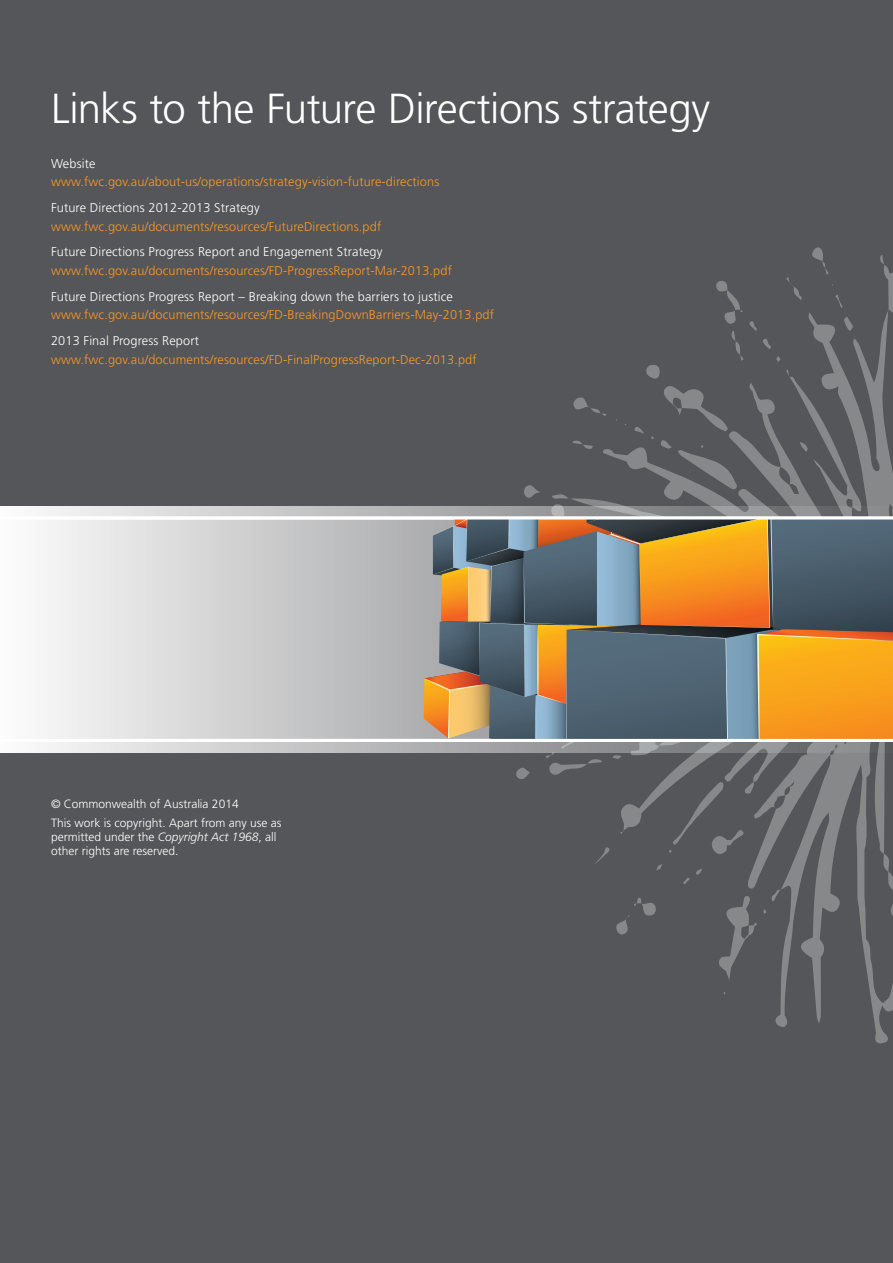
<style>
.page{position:relative;width:893px;height:1263px;background:#555659}
.page>*{position:absolute;margin:0;border:0;box-sizing:border-box;transform-origin:0 0}
.t1{font:300 42px "Frutiger";letter-spacing:-.015em;color:#fff}
.t2{font:300 12.75px "Frutiger";letter-spacing:.01em;color:#f79727}
.t3{font:300 12.75px "Frutiger";letter-spacing:.01em;color:#fff}
.t4{font:300 12px/19.4px "Frutiger";color:#fff}
.s1{font-style:italic}
</style>
<div class="page">
<svg style="left:495px;top:247px;width:398px;height:796px"></svg>
<svg style="left:0;top:506px;width:893px;height:246px;background:#b1b1b2"></svg>
<svg style="left:0;top:516px;width:893px;height:226px;background:#b2a898"></svg>
<h1 class="t1" style="left:51px;top:85px;width:661px">Links to the Future Directions strategy</h1>
<p class="t3" style="left:51px;top:156px;width:46px">Website</p>
<p class="t2" style="left:51px;top:175px;width:390px">www.fwc.gov.au/about-us/operations/strategy-vision-future-directions</p>
<p class="t3" style="left:51px;top:200px;width:210px">Future Directions 2012-2013 Strategy</p>
<p class="t2" style="left:51px;top:219px;width:332px">www.fwc.gov.au/documents/resources/FutureDirections.pdf</p>
<p class="t3" style="left:51px;top:245px;width:333px">Future Directions Progress Report and Engagement Strategy</p>
<p class="t2" style="left:51px;top:263px;width:402px">www.fwc.gov.au/documents/resources/FD-ProgressReport-Mar-2013.pdf</p>
<p class="t3" style="left:51px;top:289px;width:403px">Future Directions Progress Report – Breaking down the barriers to justice</p>
<p class="t2" style="left:51px;top:308px;width:444px">www.fwc.gov.au/documents/resources/FD-BreakingDownBarriers-May-2013.pdf</p>
<p class="t3" style="left:51px;top:333px;width:149px">2013 Final Progress Report</p>
<p class="t2" style="left:51px;top:352px;width:427px">www.fwc.gov.au/documents/resources/FD-FinalProgressReport-Dec-2013.pdf</p>
<p class="t4" style="left:51px;top:794px;width:232px">© Commonwealth of Australia 2014<br>This work is copyright. Apart from any use as</p>
<p class="t4" style="left:51px;top:830px;width:227px;line-height:14.2px">permitted under the <span class="s1">Copyright Act 1968</span>, all other rights are reserved.</p>
</div>
